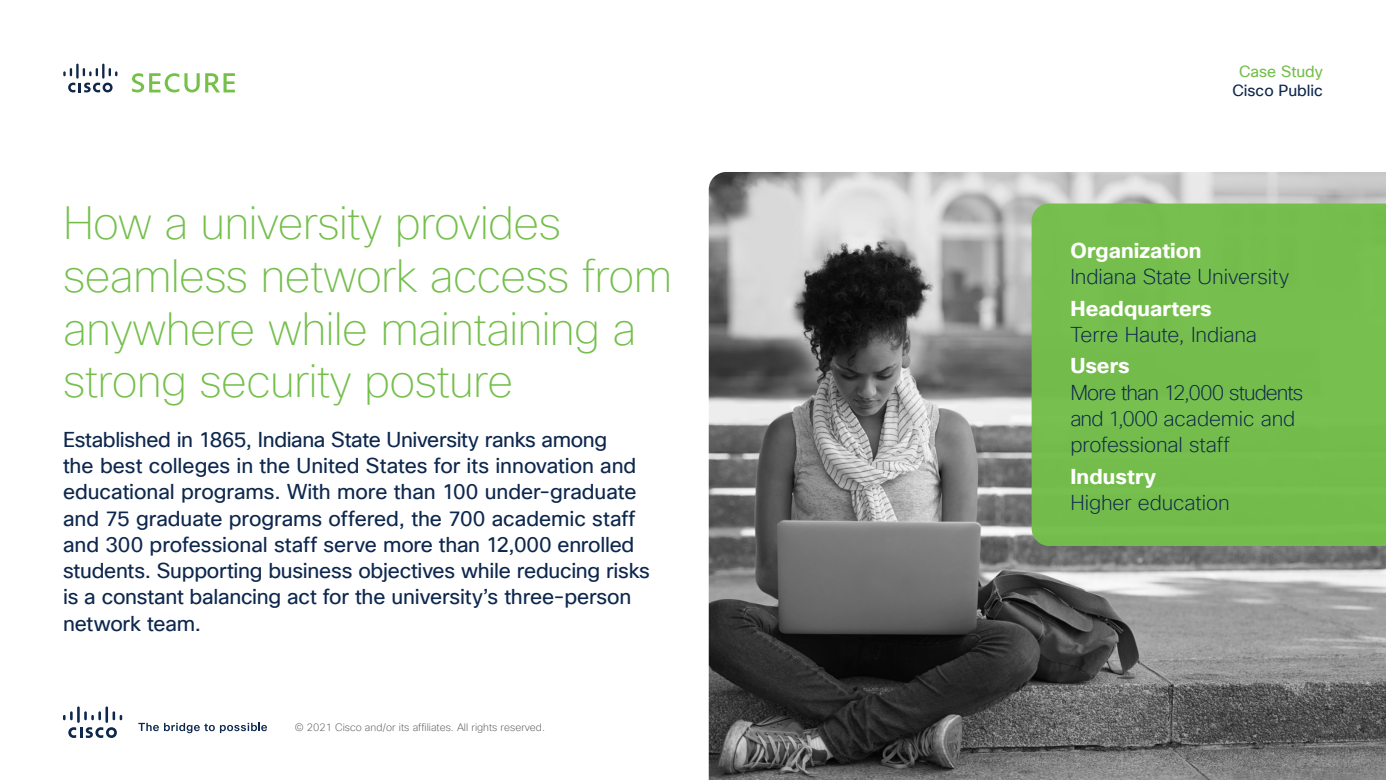
<style>
.page{position:relative;width:1386px;height:780px;background:#fff}
.page>*{position:absolute;margin:0;border:0;box-sizing:border-box;transform-origin:0 0}
.Title_-_Cisco_Sans_T{font:100 45.5px/52.5px "Cisco Sans TT";letter-spacing:-.015em;color:#74bf4b}
.t1{font:21px/26.2px "Cisco Sans TT";letter-spacing:-.005em;color:#0d274d}
.Case_Study_Stats_-_C{font:200 21px/26.2px "Cisco Sans TT";letter-spacing:-.005em;color:#0d274d}
.Case_Study_Stats_-_C-2{font:700 21px "Cisco Sans TT";letter-spacing:.005em;color:#fff}
.t2{font:15.75px "Cisco Sans TT";color:#0d274d}
.t3{font:15.75px "Cisco Sans TT";color:#74bf4b}
.Copyright_-_6_7_5_Gr{font:200 10.5px "Cisco Sans TT";color:#58595b}
</style>
<div class="page">
<svg style="left:68px;top:83px;width:45px;height:9px"></svg>
<svg style="left:63px;top:68px;width:9px;height:8px"></svg>
<hr style="left:76px;top:64px;width:3px;height:15px;background:#10274a">
<svg style="left:83px;top:68px;width:15px;height:8px"></svg>
<hr style="left:102px;top:64px;width:3px;height:15px;background:#10274a">
<svg style="left:109px;top:68px;width:8px;height:8px"></svg>
<svg style="left:132px;top:73px;width:103px;height:19px"></svg>
<svg style="left:68px;top:727px;width:49px;height:11px"></svg>
<svg style="left:63px;top:711px;width:10px;height:9px"></svg>
<hr style="left:77px;top:706px;width:3px;height:17px;background:#0d274d">
<svg style="left:84px;top:711px;width:17px;height:9px"></svg>
<hr style="left:105px;top:706px;width:3px;height:17px;background:#0d274d">
<svg style="left:113px;top:711px;width:9px;height:9px"></svg>
<svg style="left:138px;top:723px;width:129px;height:10px"></svg>
<img style="left:709px;top:172px;width:677px;height:608px">
<div style="left:1032px;top:203px;width:354px;height:343px;background:#75be4d"></div>
<p class="Title_-_Cisco_Sans_T" style="left:63px;top:199px;width:611px">How a university provides seamless network access from anywhere while maintaining a strong security posture</p>
<p class="t1" style="left:63px;top:427px;width:589px">Established in 1865, Indiana State University ranks among<br>the best colleges in the United States for its innovation and educational programs. With more than 100 under-graduate and 75 graduate programs offered, the 700 academic staff and 300 professional staff serve more than 12,000 enrolled students. Supporting business objectives while reducing risks is a constant balancing act for the university’s three-person network team.</p>
<p class="Copyright_-_6_7_5_Gr" style="left:295px;top:720px;width:252px">© 2021 Cisco and/or its affiliates. All rights reserved.</p>
<p class="t3" style="left:1239px;top:61px;width:85px">Case Study</p>
<p class="t2" style="left:1232px;top:80px;width:92px">Cisco Public</p>
<p class="Case_Study_Stats_-_C-2" style="left:1070px;top:236px;width:133px">Organization</p>
<p class="Case_Study_Stats_-_C" style="left:1070px;top:264px;width:220px">Indiana State University</p>
<p class="Case_Study_Stats_-_C-2" style="left:1070px;top:294px;width:143px">Headquarters</p>
<p class="Case_Study_Stats_-_C" style="left:1070px;top:322px;width:188px">Terre Haute, Indiana</p>
<p class="Case_Study_Stats_-_C-2" style="left:1070px;top:352px;width:61px">Users</p>
<p class="Case_Study_Stats_-_C" style="left:1070px;top:380px;width:234px">More than 12,000 students and 1,000 academic and professional staff</p>
<p class="Case_Study_Stats_-_C-2" style="left:1070px;top:462px;width:87px">Industry</p>
<p class="Case_Study_Stats_-_C" style="left:1070px;top:490px;width:161px">Higher education</p>
</div>
